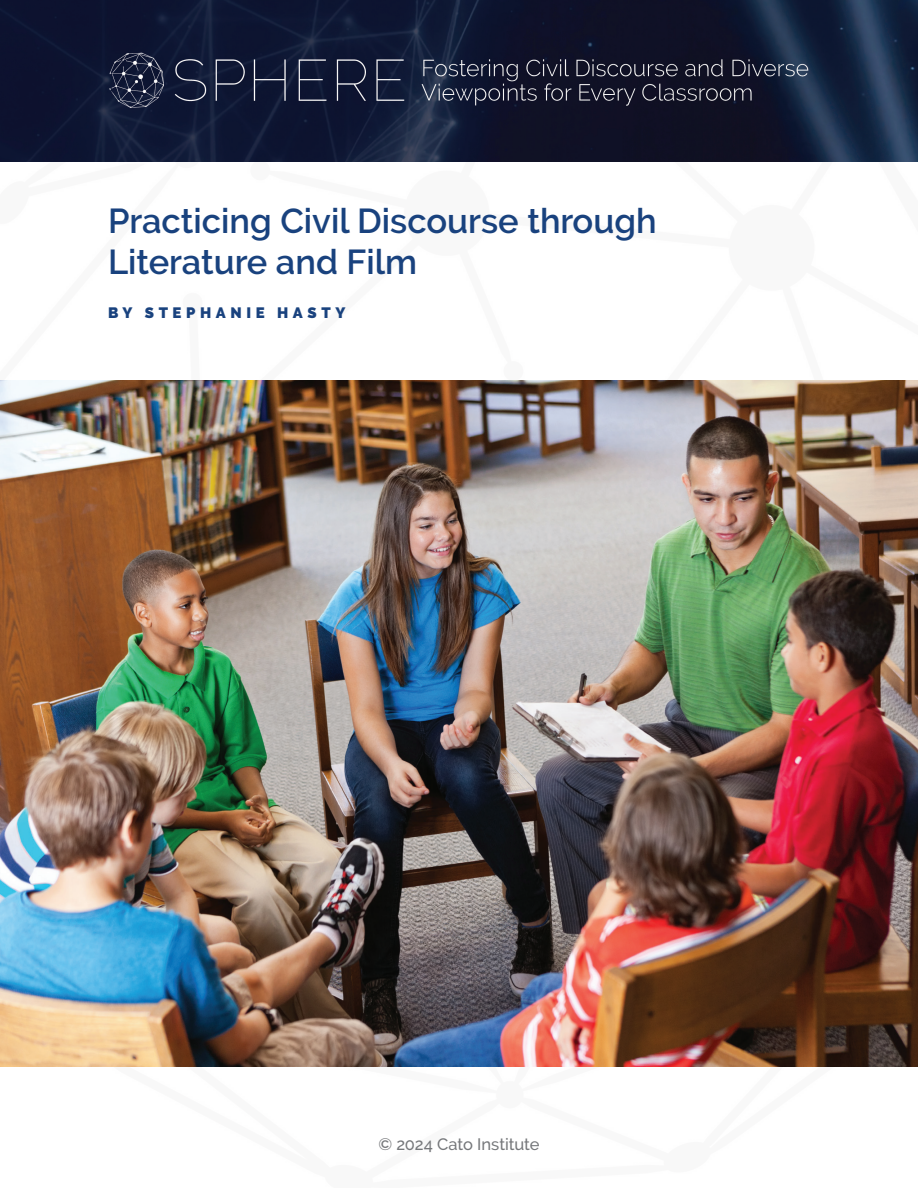
<style>
.page{position:relative;width:918px;height:1188px;background:#fff}
.page>*{position:absolute;margin:0;border:0;box-sizing:border-box;transform-origin:0 0}
.t1{font:600 34.5px/40.5px "Raleway";color:#19427e}
.t2{font:500 16.5px "Raleway";letter-spacing:-.005em;color:#76787b}
.t3{font:900 15px "Raleway";letter-spacing:.305em;color:#19427e}
</style>
<div class="page">
<img style="left:0;top:0;width:918px;height:162px">
<img style="left:0;top:380px;width:918px;height:686px">
<p class="t1" style="left:108px;top:201px;width:550px">Practicing Civil Discourse through<br>Literature and Film</p>
<p class="t3" style="left:108px;top:304px;width:239px">BY STEPHANIE HASTY</p>
<p class="t2" style="left:378px;top:1134px;width:163px">© 2024 Cato Institute</p>
</div>
